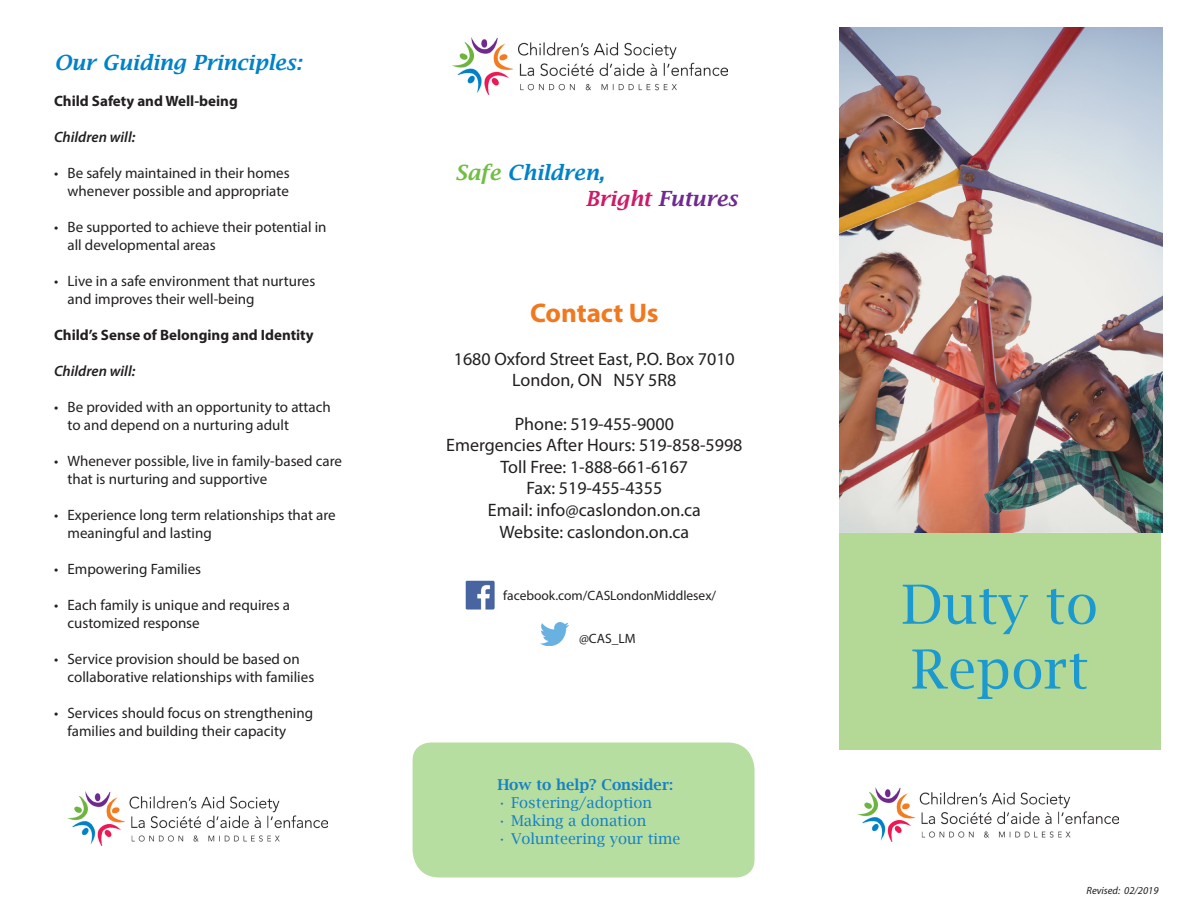
<style>
.page{position:relative;width:1188px;height:918px;background:#fff}
.page>*{position:absolute;margin:0;border:0;box-sizing:border-box;transform-origin:0 0}
.Paragraph_Style_1{font:54px/64.8px "Lucida Bright";color:#1c99cf}
.Paragraph_Style_1-2{font:700 27px "Myriad Pro";color:#f07920}
.Paragraph_Style_1-3{font:italic 600 21px "Lucida Bright";color:#0082c8}
.Paragraph_Style_1-4{font:italic 600 21px "Lucida Bright";color:#6e2a8e}
.Paragraph_Style_1-5{font:18px/21.6px "Myriad Pro";color:#231f20;text-align:center}
.t1{font:15px/18px "Myriad Pro";color:#231f20}
.Paragraph_Style_1-6{font:700 15px "Myriad Pro";color:#231f20}
.Paragraph_Style_1-7{font:15px "Lucida Bright";color:#1681c4}
.Paragraph_Style_1-8{font:italic 600 15px "Myriad Pro";color:#231f20}
.Paragraph_Style_1-9{font:600 15px "Lucida Bright";color:#1681c4}
.Paragraph_Style_1-10{font:13.5px "Myriad Pro";color:#231f20}
.Paragraph_Style_1-11{font:italic 10.5px "Myriad Pro";color:#231f20}
.s1{color:#70be44}
.s2{color:#cd1b68}
</style>
<div class="page">
<div style="left:839px;top:532px;width:322px;height:217px;background:#b4d997"></div>
<img style="left:465px;top:581px;width:29px;height:28px">
<img style="left:540px;top:622px;width:29px;height:24px">
<div style="left:413px;top:742px;width:342px;height:136px;background:#b7dea1"></div>
<img style="left:839px;top:27px;width:324px;height:505px">
<img style="left:452px;top:38px;width:275px;height:56px">
<img style="left:67px;top:792px;width:261px;height:53px">
<img style="left:858px;top:787px;width:260px;height:54px">
<p class="Paragraph_Style_1-3" style="left:54px;top:51px;width:249px">Our Guiding Principles:</p>
<p class="Paragraph_Style_1-6" style="left:54px;top:91px;width:185px">Child Safety and Well-being</p>
<p class="Paragraph_Style_1-8" style="left:54px;top:128px;width:83px">Children will:</p>
<p class="t1" style="left:54px;top:164px;width:237px;text-align:right">• Be safely maintained in their homes whenever possible and appropriate</p>
<p class="t1" style="left:68px;top:218px;width:261px;text-indent:-14px">• Be supported to achieve their potential in all developmental areas</p>
<p class="t1" style="left:68px;top:272px;width:249px;text-indent:-14px">• Live in a safe environment that nurtures and improves their well-being</p>
<p class="Paragraph_Style_1-6" style="left:54px;top:325px;width:261px">Child’s Sense of Belonging and Identity</p>
<p class="Paragraph_Style_1-8" style="left:54px;top:362px;width:83px">Children will:</p>
<p class="t1" style="left:68px;top:398px;width:265px;text-indent:-14px">• Be provided with an opportunity to attach to and depend on a nurturing adult</p>
<p class="t1" style="left:68px;top:452px;width:276px;text-indent:-14px">• Whenever possible, live in family-based care that is nurturing and supportive</p>
<p class="t1" style="left:68px;top:506px;width:270px;text-indent:-14px">• Experience long term relationships that are meaningful and lasting</p>
<p class="t1" style="left:54px;top:560px;width:149px">• Empowering Families</p>
<p class="t1" style="left:68px;top:596px;width:224px;text-indent:-14px">• Each family is unique and requires a customized response</p>
<p class="t1" style="left:68px;top:650px;width:248px;text-indent:-14px">• Service provision should be based on collaborative relationships with families</p>
<p class="t1" style="left:68px;top:704px;width:247px;text-indent:-14px">• Services should focus on strengthening families and building their capacity</p>
<p class="Paragraph_Style_1-3" style="left:455px;top:161px;width:151px"><span class="s1">Safe</span> Children,</p>
<p class="Paragraph_Style_1-4" style="left:586px;top:186px;width:154px"><span class="s2">Bright</span> Futures</p>
<p class="Paragraph_Style_1-2" style="left:530px;top:295px;width:130px">Contact Us</p>
<p class="Paragraph_Style_1-5" style="left:454px;top:348px;width:283px">1680 Oxford Street East, P.O. Box 7010</p>
<p class="Paragraph_Style_1-5" style="left:512px;top:369px;width:166px">London, ON N5Y 5R8</p>
<p class="Paragraph_Style_1-5" style="left:446px;top:412px;width:298px">Phone: 519-455-9000<br>Emergencies After Hours: 519-858-5998<br>Toll Free: 1-888-661-6167</p>
<p class="Paragraph_Style_1-5" style="left:526px;top:477px;width:137px">Fax: 519-455-4355</p>
<p class="Paragraph_Style_1-5" style="left:488px;top:499px;width:214px">Email: info@caslondon.on.ca</p>
<p class="Paragraph_Style_1-5" style="left:500px;top:520px;width:191px">Website: caslondon.on.ca</p>
<p class="Paragraph_Style_1-10" style="left:503px;top:587px;width:214px">facebook.com/CASLondonMiddlesex/</p>
<p class="Paragraph_Style_1-10" style="left:579px;top:630px;width:58px">@CAS_LM</p>
<p class="Paragraph_Style_1-9" style="left:497px;top:776px;width:177px">How to help? Consider:</p>
<p class="Paragraph_Style_1-7" style="left:497px;top:794px;width:156px">• Fostering/adoption</p>
<p class="Paragraph_Style_1-7" style="left:497px;top:812px;width:150px">• Making a donation</p>
<p class="Paragraph_Style_1-7" style="left:497px;top:830px;width:185px">• Volunteering your time</p>
<p class="Paragraph_Style_1" style="left:902px;top:572px;width:198px">Duty to<br>Report</p>
<p class="Paragraph_Style_1-11" style="left:1087px;top:884px;width:74px">Revised: 02/2019</p>
</div>
